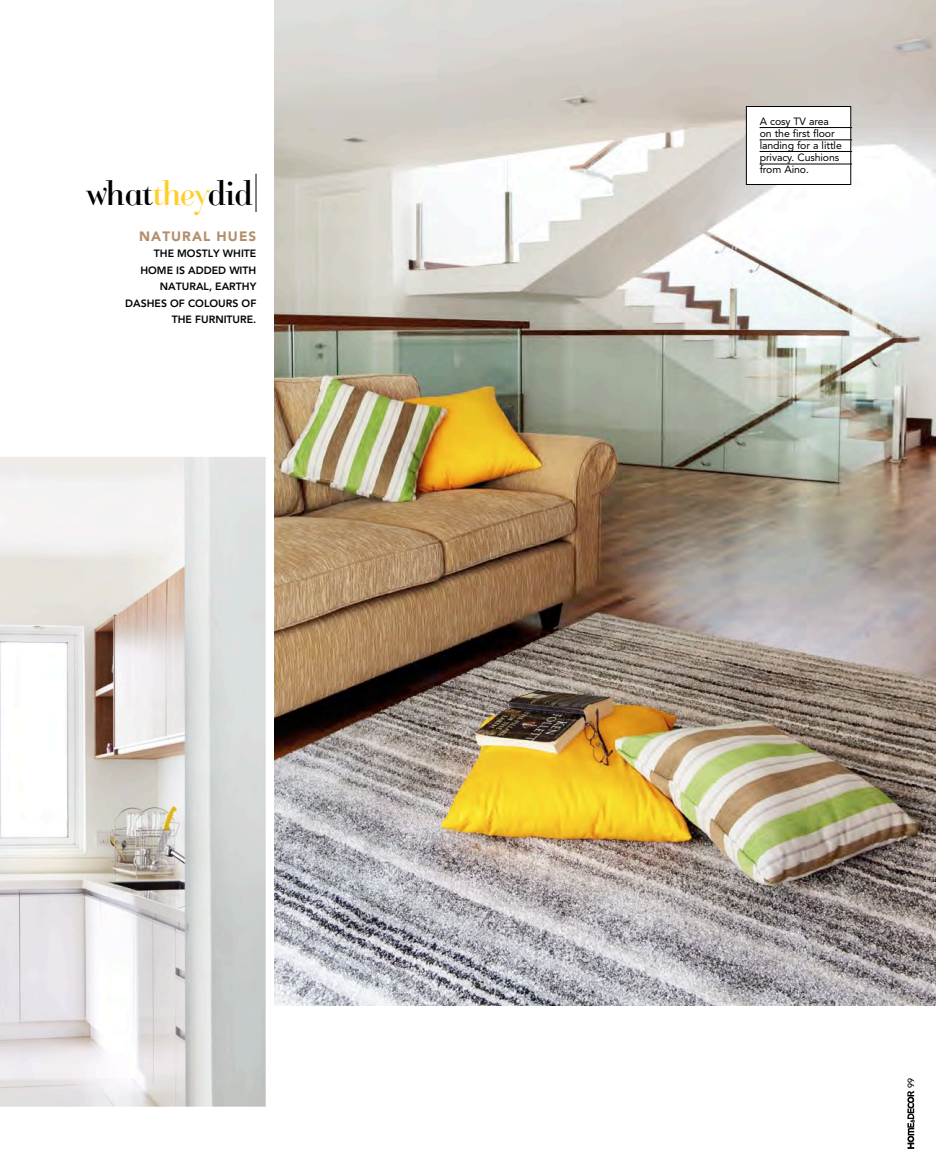
<style>
.page{position:relative;width:936px;height:1170px;background:#fff}
.page>*{position:absolute;margin:0;border:0;box-sizing:border-box;transform-origin:0 0}
.t1{font:37.5px "Cantabile";letter-spacing:-.02em;color:#000}
.t2{font:900 13.5px "Avenir";letter-spacing:.08em;color:#b48f6d}
.t3{font:800 10.5px "Avenir";color:#000}
.t4{font:10.5px/12px "Avenir";letter-spacing:-.01em;color:#000}
.t5{font:500 9px "Avenir";color:#000}
.s1{color:#ffcf27}
</style>
<div class="page">
<hr style="left:255px;top:174px;width:1px;height:38px;background:#000">
<img style="left:274px;top:0;width:661px;height:1005px">
<svg style="left:0;top:457px;width:266px;height:650px"></svg>
<div style="left:746px;top:106px;width:104px;height:78px;background:#fff"></div>
<div style="left:746px;top:106px;width:104px;height:79px;border:1px solid #000"></div>
<svg style="left:759px;top:140px;width:92px;height:1px"></svg>
<svg style="left:759px;top:127px;width:92px;height:1px"></svg>
<svg style="left:759px;top:151px;width:92px;height:1px"></svg>
<svg style="left:759px;top:164px;width:92px;height:1px"></svg>
<svg style="left:907px;top:1091px;width:7px;height:57px"></svg>
<h1 class="t1" style="left:87px;top:171px;width:168px">what<span class="s1">they</span>did</h1>
<p class="t2" style="left:139px;top:228px;width:119px">NATURAL HUES</p>
<p class="t3" style="left:154px;top:247px;width:8px">THE</p>
<p class="t3" style="left:177px;top:247px;width:63px">MOSTLY WHITE</p>
<p class="t3" style="left:140px;top:264px;width:9px">HOME</p>
<p class="t3" style="left:176px;top:264px;width:21px">IS ADDED</p>
<p class="t3" style="left:229px;top:264px;width:17px">WITH</p>
<p class="t3" style="left:160px;top:280px;width:8px">NATURAL</p>
<p class="t3" style="left:209px;top:280px;width:14px">, EARTH</p>
<p class="t3" style="left:250px;top:280px;width:8px">Y</p>
<p class="t3" style="left:125px;top:297px;width:72px">DASHES OF COLOUR</p>
<p class="t3" style="left:232px;top:297px;width:18px">S OF</p>
<p class="t3" style="left:172px;top:313px;width:8px">THE</p>
<p class="t3" style="left:195px;top:313px;width:8px">FURNITURE</p>
<p class="t3" style="left:253px;top:313px;width:5px">.</p>
<p class="t4" style="left:759px;top:115px;width:84px">A cosy TV area on the first floor landing for a little privacy. Cushions from Aino.</p>
<p class="t5" style="left:905px;top:1088px;width:12px;rotate:-90deg">99</p>
</div>
